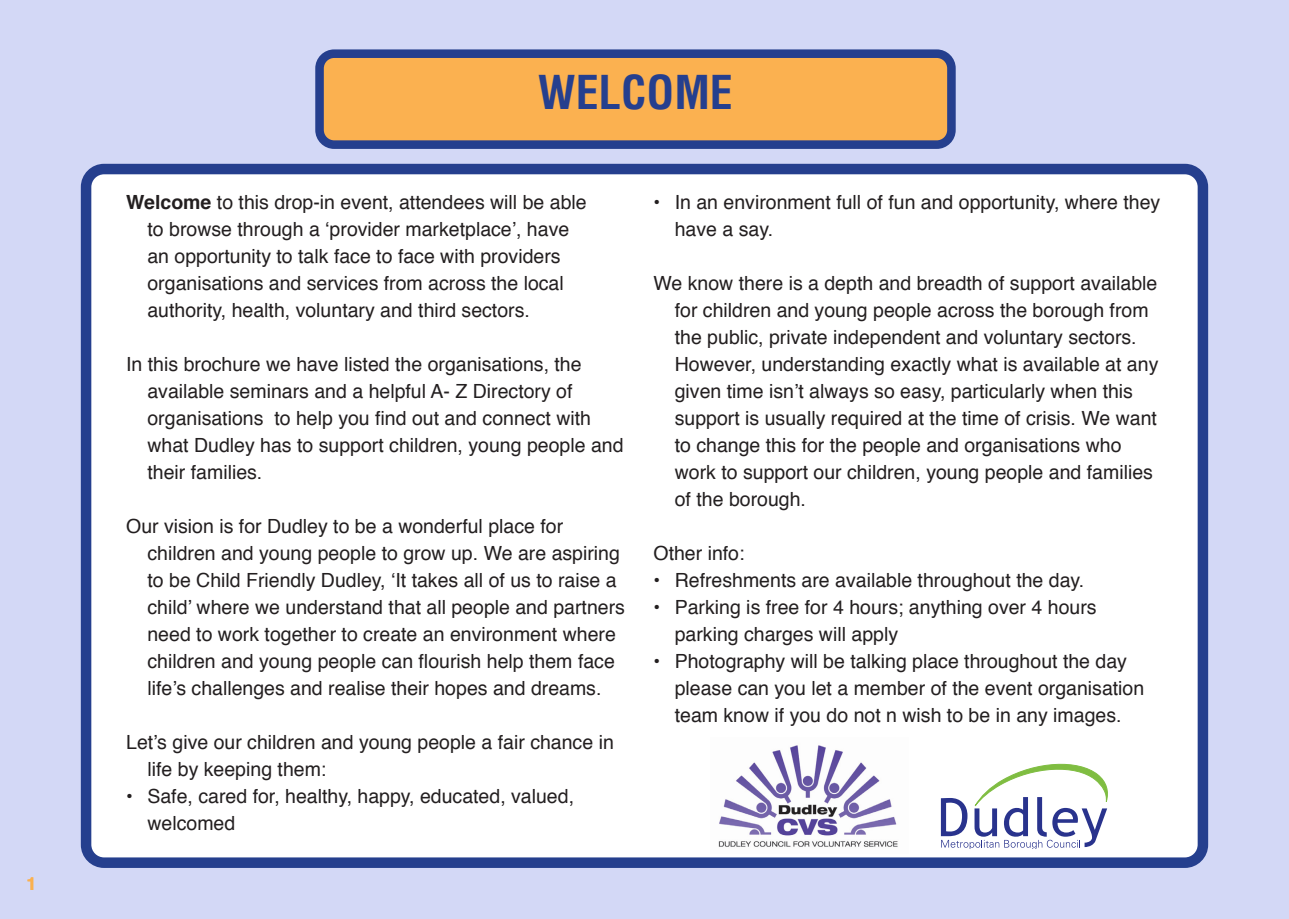
<style>
.page{position:relative;width:1289px;height:919px;background:#fff}
.page>*{position:absolute;margin:0;border:0;box-sizing:border-box;transform-origin:0 0}
.t1{font:700 condensed 45.45px "Helvetica";color:#253f8e}
.t2{font:19.5px/27px "Helvetica";color:#231f20}
.t3{font:700 18px "Helvetica";color:#fbb150}
.s1{font-weight:700}
</style>
<div class="page">
<div style="left:0;top:0;width:1288px;height:918px;background:#d3d8f6"></div>
<div style="left:86px;top:169px;width:1116px;height:693px;background:#fff;border-radius:18px"></div>
<div style="left:81px;top:164px;width:1127px;height:703px;border:10px solid #253f8e;border-radius:18px"></div>
<div style="left:319px;top:54px;width:632px;height:91px;background:#fbb150;border-radius:15px"></div>
<div style="left:315px;top:49px;width:640px;height:100px;border:9px solid #253f8e;border-radius:15px"></div>
<img style="left:718px;top:745px;width:180px;height:102px">
<svg style="left:940px;top:763px;width:167px;height:85px"></svg>
<p class="t3" style="left:26px;top:869px;width:12px">1</p>
<p class="t1" style="left:538px;top:62px;width:196px">WELCOME</p>
<p class="t2" style="left:147px;top:189px;width:441px;text-indent:-21px"><span class="s1">Welcome</span> to this drop-in event, attendees will be able to browse through a ‘provider marketplace’, have an opportunity to talk face to face with providers organisations and services from across the local authority, health, voluntary and third sectors.</p>
<p class="t2" style="left:147px;top:351px;width:477px;text-indent:-21px">In this brochure we have listed the organisations, the available seminars and a helpful A- Z Directory of organisations to help you find out and connect with what Dudley has to support children, young people and their families.</p>
<p class="t2" style="left:147px;top:513px;width:479px;text-indent:-21px">Our vision is for Dudley to be a wonderful place for children and young people to grow up. We are aspiring to be Child Friendly Dudley, ‘It takes all of us to raise a child’ where we understand that all people and partners need to work together to create an environment where children and young people can flourish help them face life’s challenges and realise their hopes and dreams.</p>
<p class="t2" style="left:147px;top:729px;width:468px;text-indent:-21px">Let’s give our children and young people a fair chance in life by keeping them:</p>
<p class="t2" style="left:147px;top:783px;width:428px;text-indent:-21px">• Safe, cared for, healthy, happy, educated, valued, welcomed</p>
<p class="t2" style="left:674px;top:189px;width:487px;text-indent:-21px">• In an environment full of fun and opportunity, where they have a say.</p>
<p class="t2" style="left:674px;top:270px;width:485px;text-indent:-21px">We know there is a depth and breadth of support available for children and young people across the borough from the public, private independent and voluntary sectors.<br>However, understanding exactly what is available at any given time isn’t always so easy, particularly when this support is usually required at the time of crisis. We want to change this for the people and organisations who work to support our children, young people and families of the borough.</p>
<p class="t2" style="left:653px;top:540px;width:93px">Other info:</p>
<p class="t2" style="left:653px;top:567px;width:432px">• Refreshments are available throughout the day.</p>
<p class="t2" style="left:674px;top:594px;width:423px;text-indent:-21px">• Parking is free for 4 hours; anything over 4 hours parking charges will apply</p>
<p class="t2" style="left:674px;top:648px;width:471px;text-indent:-21px">• Photography will be talking place throughout the day please can you let a member of the event organisation team know if you do not n wish to be in any images.</p>
</div>
